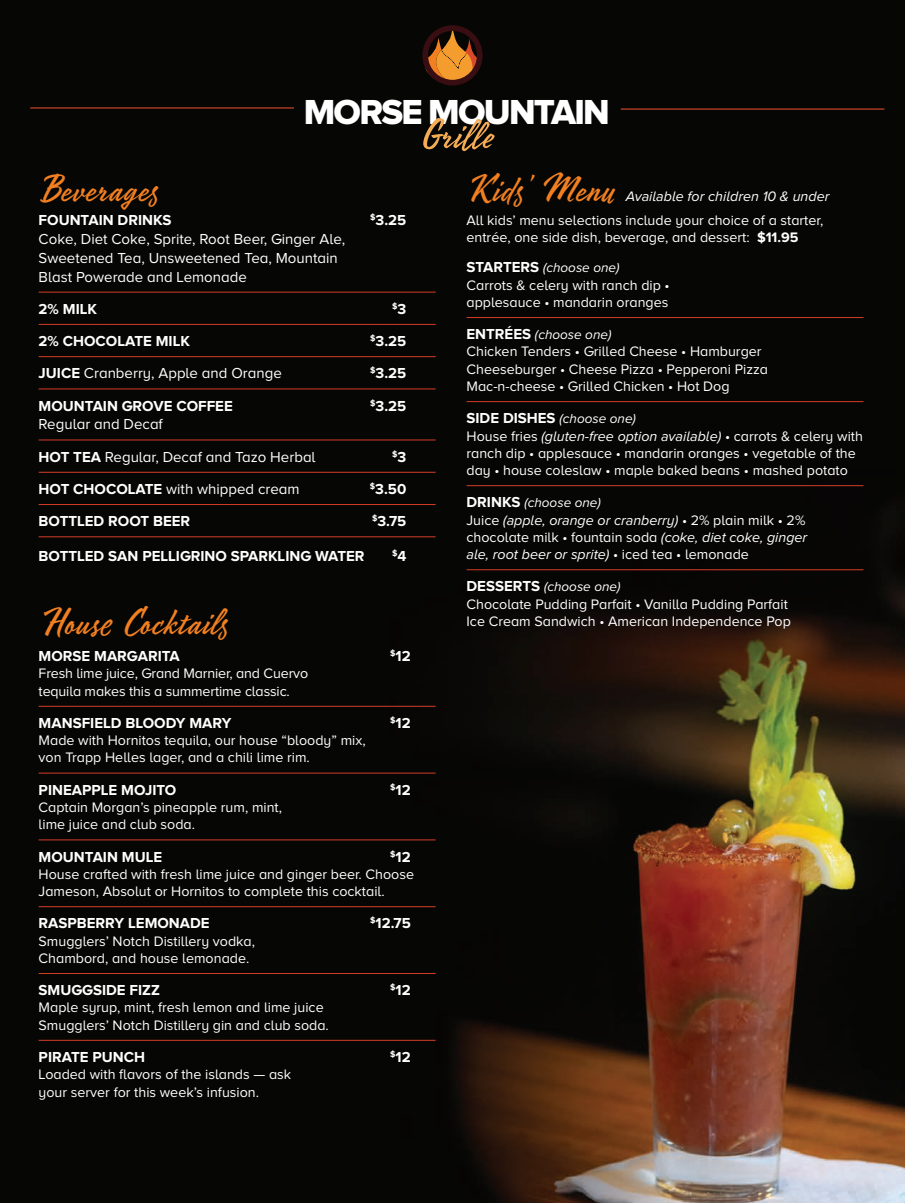
<style>
.page{position:relative;width:905px;height:1203px;background:#fff}
.page>*{position:absolute;margin:0;border:0;box-sizing:border-box;transform-origin:0 0}
.t1{font:37.5px "Mojito";letter-spacing:.01em;color:#f28021}
.t2{font:36px "Proxima Nova A Extrabld";letter-spacing:-.05em;color:#fff}
.t3{font:700 15px "Proxima Nova A";color:#fff}
.t4{font:15px/18.8px "Proxima Nova A";color:#fff}
.t5{font:14.25px/17.2px "Proxima Nova A";color:#fff}
.t6{font:italic 14.25px/17.2px "Proxima Nova A";color:#fff}
.t7{font:italic 13.5px "Proxima Nova A";color:#fff}
.t8{font:700 8.7px "Proxima Nova A";color:#fff}
.s1{font-size:15px}
.s2{font-weight:700}
.s3{font-weight:700;font-style:normal;font-size:15px}
.s4{font-style:italic}
.s5{font-style:normal}
</style>
<div class="page">
<img style="left:0;top:0;width:904px;height:1202px">
<svg style="left:423px;top:27px;width:58px;height:57px;background:#814c19"></svg>
<div style="left:422px;top:25px;width:60px;height:60px;border:6px solid #390e13;border-radius:50%"></div>
<svg style="left:423px;top:118px;width:71px;height:33px;background:#50391d"></svg>
<hr style="left:620px;top:108px;width:264px;height:2px;background:#d94a28">
<hr style="left:30px;top:107px;width:264px;height:1px;background:#d94a28">
<hr style="left:39px;top:292px;width:396px;height:1px;background:#d53d27">
<hr style="left:39px;top:324px;width:396px;height:1px;background:#d53d27">
<hr style="left:39px;top:356px;width:396px;height:1px;background:#d53d27">
<hr style="left:39px;top:388px;width:396px;height:1px;background:#d53d27">
<hr style="left:39px;top:439px;width:396px;height:1px;background:#d53d27">
<hr style="left:39px;top:472px;width:396px;height:1px;background:#d53d27">
<hr style="left:39px;top:504px;width:396px;height:1px;background:#d53d27">
<hr style="left:39px;top:536px;width:396px;height:1px;background:#d53d27">
<hr style="left:39px;top:705px;width:396px;height:1px;background:#d53d27">
<hr style="left:39px;top:772px;width:396px;height:1px;background:#d53d27">
<hr style="left:39px;top:839px;width:396px;height:1px;background:#d53d27">
<hr style="left:39px;top:906px;width:396px;height:1px;background:#d53d27">
<hr style="left:39px;top:972px;width:396px;height:1px;background:#d53d27">
<hr style="left:39px;top:1039px;width:396px;height:1px;background:#d53d27">
<hr style="left:466px;top:317px;width:397px;height:1px;background:#d53d27">
<hr style="left:466px;top:401px;width:397px;height:1px;background:#d53d27">
<hr style="left:466px;top:485px;width:397px;height:1px;background:#d53d27">
<hr style="left:466px;top:569px;width:397px;height:1px;background:#d53d27">
<h2 class="t2" style="left:304px;top:91px;width:307px">MORSE MOUNTAIN</h2>
<h1 class="t1" style="left:39px;top:161px;width:120px">Beverages</h1>
<p class="t3" style="left:39px;top:211px;width:134px">FOUNTAIN DRINKS</p>
<p class="t3" style="left:370px;top:211px;width:38px"><sup>$</sup>3.25</p>
<p class="t4" style="left:39px;top:229px;width:308px">Coke, Diet Coke, Sprite, Root Beer, Ginger Ale,<br>Sweetened Tea, Unsweetened Tea, Mountain<br>Blast Powerade and Lemonade</p>
<p class="t3" style="left:39px;top:300px;width:60px">2% MILK</p>
<p class="t8" style="left:392px;top:301px;width:16px">$<span class="s1">3</span></p>
<p class="t3" style="left:39px;top:332px;width:153px">2% CHOCOLATE MILK</p>
<p class="t3" style="left:370px;top:332px;width:38px"><sup>$</sup>3.25</p>
<p class="t4" style="left:39px;top:363px;width:245px"><span class="s2">JUICE</span> Cranberry, Apple and Orange</p>
<p class="t3" style="left:370px;top:364px;width:38px"><sup>$</sup>3.25</p>
<p class="t3" style="left:39px;top:397px;width:196px">MOUNTAIN GROVE COFFEE</p>
<p class="t3" style="left:370px;top:397px;width:38px"><sup>$</sup>3.25</p>
<p class="t4" style="left:39px;top:408px;width:278px;line-height:32.2px">Regular and Decaf<br><span class="s2">HOT TEA</span> Regular, Decaf and Tazo Herbal</p>
<p class="t8" style="left:392px;top:448px;width:16px">$<span class="s1">3</span></p>
<p class="t4" style="left:39px;top:479px;width:262px"><span class="s2">HOT CHOCOLATE</span> with whipped cream</p>
<p class="t3" style="left:370px;top:480px;width:38px"><sup>$</sup>3.50</p>
<p class="t3" style="left:39px;top:512px;width:153px">BOTTLED ROOT BEER</p>
<p class="t3" style="left:372px;top:512px;width:36px"><sup>$</sup>3.75</p>
<p class="t3" style="left:39px;top:547px;width:327px">BOTTLED SAN PELLIGRINO SPARKLING WATER</p>
<p class="t8" style="left:392px;top:548px;width:16px">$<span class="s1">4</span></p>
<h1 class="t1" style="left:39px;top:594px;width:190px">House Cocktails</h1>
<p class="t3" style="left:39px;top:647px;width:143px">MORSE MARGARITA</p>
<p class="t3" style="left:390px;top:647px;width:22px"><sup>$</sup>12</p>
<p class="t5" style="left:39px;top:664px;width:271px">Fresh lime juice, Grand Marnier, and Cuervo tequila makes this a summertime classic.</p>
<p class="t3" style="left:39px;top:714px;width:194px">MANSFIELD BLOODY MARY</p>
<p class="t3" style="left:390px;top:714px;width:22px"><sup>$</sup>12</p>
<p class="t5" style="left:39px;top:731px;width:328px">Made with Hornitos tequila, our house “bloody” mix, von Trapp Helles lager, and a chili lime rim.</p>
<p class="t3" style="left:39px;top:781px;width:139px">PINEAPPLE MOJITO</p>
<p class="t3" style="left:390px;top:781px;width:22px"><sup>$</sup>12</p>
<p class="t5" style="left:39px;top:798px;width:245px">Captain Morgan’s pineapple rum, mint, lime juice and club soda.</p>
<p class="t3" style="left:39px;top:847px;width:125px">MOUNTAIN MULE</p>
<p class="t3" style="left:390px;top:847px;width:22px"><sup>$</sup>12</p>
<p class="t5" style="left:39px;top:865px;width:377px">House crafted with fresh lime juice and ginger beer. Choose<br>Jameson, Absolut or Hornitos to complete this cocktail.</p>
<p class="t3" style="left:39px;top:914px;width:173px">RASPBERRY LEMONADE</p>
<p class="t3" style="left:370px;top:914px;width:42px"><sup>$</sup>12.75</p>
<p class="t5" style="left:39px;top:931px;width:218px">Smugglers’ Notch Distillery vodka,<br>Chambord, and house lemonade.</p>
<p class="t3" style="left:39px;top:981px;width:123px">SMUGGSIDE FIZZ</p>
<p class="t3" style="left:390px;top:981px;width:22px"><sup>$</sup>12</p>
<p class="t5" style="left:39px;top:998px;width:292px">Maple syrup, mint, fresh lemon and lime juice<br>Smugglers’ Notch Distillery gin and club soda.</p>
<p class="t3" style="left:39px;top:1048px;width:108px">PIRATE PUNCH</p>
<p class="t3" style="left:390px;top:1048px;width:22px"><sup>$</sup>12</p>
<p class="t5" style="left:39px;top:1065px;width:254px">Loaded with flavors of the islands — ask your server for this week’s infusion.</p>
<h1 class="t1" style="left:466px;top:162px;width:152px">Kids’ Menu</h1>
<p class="t6" style="left:625px;top:187px;width:205px">Available for children 10 &amp; under</p>
<p class="t5" style="left:466px;top:211px;width:358px">All kids’ menu selections include your choice of a starter, entrée, one side dish, beverage, and dessert: <span class="s2">$11.95</span></p>
<p class="t7" style="left:466px;top:260px;width:154px"><span class="s3">STARTERS</span> (choose one)</p>
<p class="t5" style="left:466px;top:276px;width:205px">Carrots &amp; celery with ranch dip • applesauce • mandarin oranges</p>
<p class="t7" style="left:466px;top:327px;width:146px"><span class="s3">ENTRÉES</span> (choose one)</p>
<p class="t5" style="left:466px;top:343px;width:303px">Chicken Tenders • Grilled Cheese • Hamburger<br>Cheeseburger • Cheese Pizza • Pepperoni Pizza<br>Mac-n-cheese • Grilled Chicken • Hot Dog</p>
<p class="t7" style="left:466px;top:411px;width:171px"><span class="s3">SIDE DISHES</span> (choose one)</p>
<p class="t5" style="left:466px;top:427px;width:398px">House fries <span class="s4">(gluten-free option available)</span> • carrots &amp; celery with ranch dip • applesauce • mandarin oranges • vegetable of the day • house coleslaw • maple baked beans • mashed potato</p>
<p class="t7" style="left:466px;top:495px;width:136px"><span class="s3">DRINKS</span> (choose one)</p>
<p class="t6" style="left:466px;top:511px;width:342px"><span class="s5">Juice</span> (apple, orange or cranberry) <span class="s5">• 2% plain milk • 2% chocolate milk • fountain soda</span> (coke, diet coke, ginger ale, root beer or sprite) <span class="s5">• iced tea • lemonade</span></p>
<p class="t7" style="left:466px;top:579px;width:155px"><span class="s3">DESSERTS</span> (choose one)</p>
<p class="t5" style="left:466px;top:595px;width:326px">Chocolate Pudding Parfait • Vanilla Pudding Parfait<br>Ice Cream Sandwich • American Independence Pop</p>
</div>
